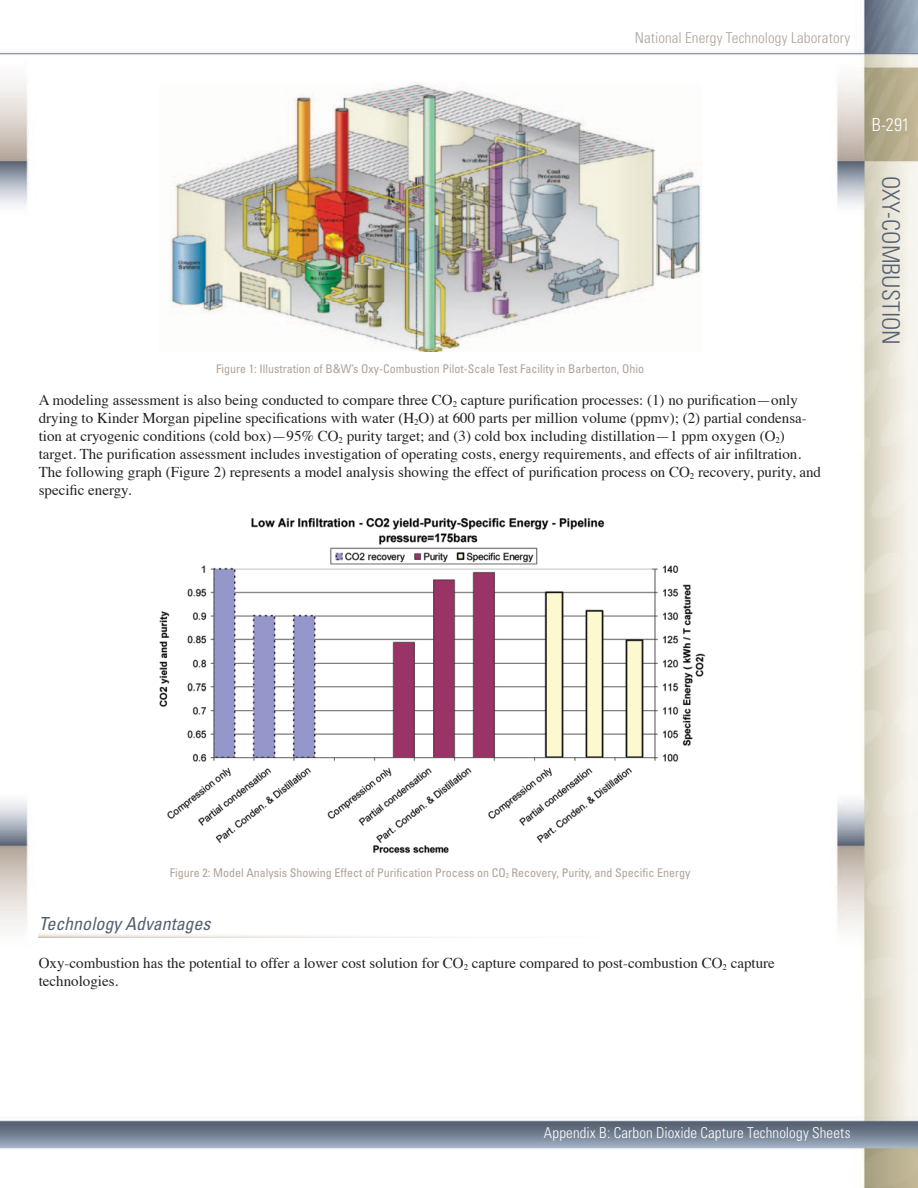
<style>
.page{position:relative;width:918px;height:1188px;background:#fff}
.page>*{position:absolute;margin:0;border:0;box-sizing:border-box;transform-origin:0 0}
.t1{font:300 condensed 24px "Univers";color:#556172}
.t2{font:italic condensed 18px "Univers";letter-spacing:-.005em;color:#556172}
.t3{font:300 condensed 18px "Univers";color:#fff}
.t4{font:15px/18px "Times";color:#231f20}
.t5{font:300 condensed 15px "Univers";letter-spacing:.01em;color:#fff}
.t6{font:300 condensed 15px "Univers";letter-spacing:.005em;color:#b0a297}
.t7{font:condensed 12px "Univers";color:#b0a297}
</style>
<div class="page">
<img style="left:0;top:0;width:918px;height:1188px">
<img style="left:159px;top:83px;width:542px;height:268px">
<img style="left:154px;top:513px;width:552px;height:342px">
<div style="left:39px;top:910px;width:567px;height:28px;background:#fff"></div>
<p class="t6" style="left:635px;top:29px;width:217px">National Energy Technology Laboratory</p>
<p class="t7" style="left:216px;top:362px;width:430px">Figure 1: Illustration of B&amp;W’s Oxy-Combustion Pilot-Scale Test Facility in Barberton, Ohio</p>
<p class="t4" style="left:39px;top:390px;width:784px">A modeling assessment is also being conducted to compare three CO<sub>2</sub> capture purification processes: (1) no purification—only drying to Kinder Morgan pipeline specifications with water (H<sub>2</sub>O) at 600 parts per million volume (ppmv); (2) partial condensa&shy;tion at cryogenic conditions (cold box)—95% CO<sub>2</sub> purity target; and (3) cold box including distillation—1 ppm oxygen (O<sub>2</sub>) target. The purification assessment includes investigation of operating costs, energy requirements, and effects of air infiltration.<br>The following graph (Figure 2) represents a model analysis showing the effect of purification process on CO<sub>2</sub> recovery, purity, and specific energy.</p>
<p class="t3" style="left:872px;top:114px;width:39px">B-291</p>
<h1 class="t1" style="left:905px;top:176px;width:171px;rotate:90deg">Oxy-Combustion</h1>
<p class="t7" style="left:170px;top:866px;width:522px">Figure 2: Model Analysis Showing Effect of Purification Process on CO<sub>2</sub> Recovery, Purity, and Specific Energy</p>
<p class="t2" style="left:39px;top:912px;width:173px">Technology Advantages</p>
<p class="t4" style="left:39px;top:953px;width:738px">Oxy-combustion has the potential to offer a lower cost solution for CO<sub>2</sub> capture compared to post-combustion CO<sub>2</sub> capture technologies.</p>
<p class="t5" style="left:544px;top:1124px;width:308px">Appendix B: Carbon Dioxide Capture Technology Sheets</p>
</div>
